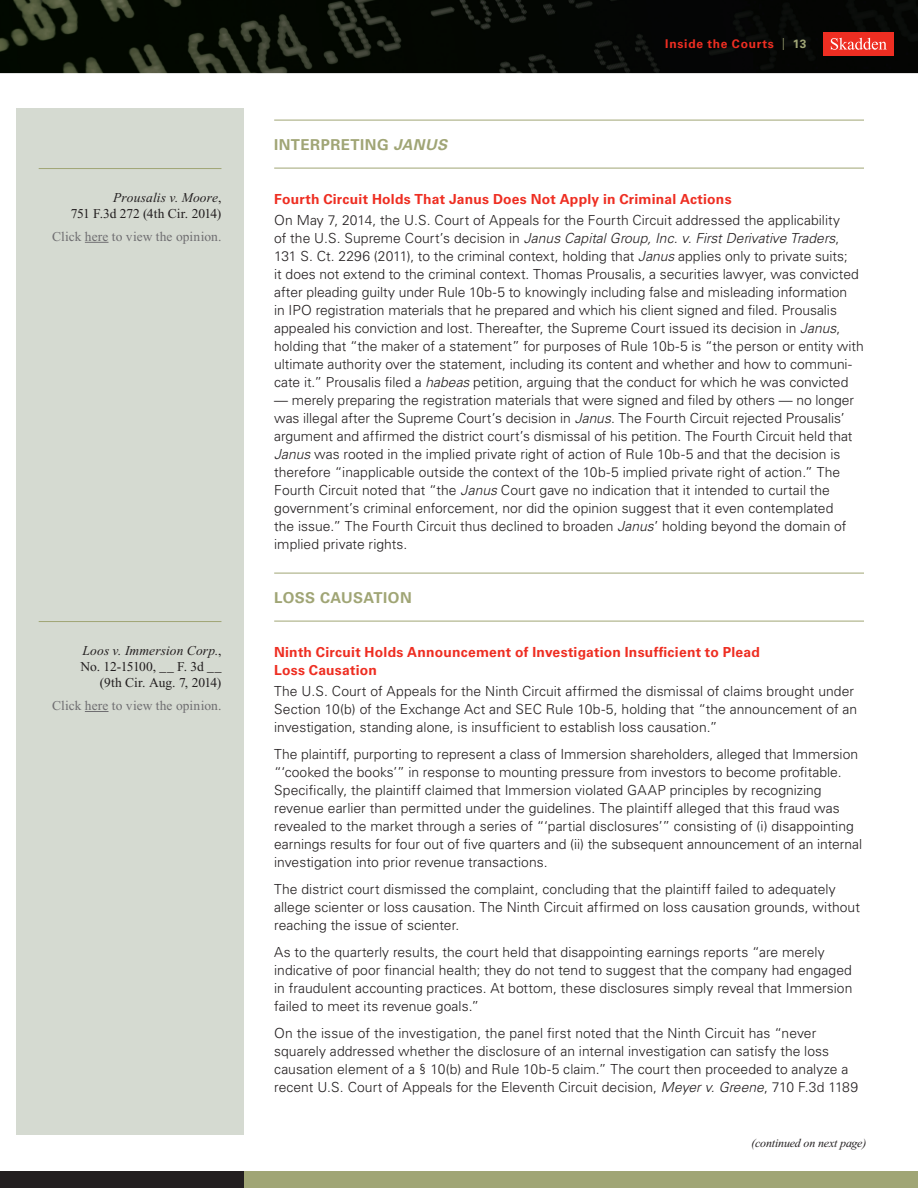
<style>
.page{position:relative;width:918px;height:1188px;background:#fff}
.page>*{position:absolute;margin:0;border:0;box-sizing:border-box;transform-origin:0 0}
.Category_Heading{font:700 15px "Univers LT Std";letter-spacing:.03em;color:#a0a575}
.Article_Body{font:300 13.8px/18px "Univers LT Std";color:#231f20}
.Article_Heading{font:700 13.8px/18px "Univers LT Std";letter-spacing:.015em;color:#ee2e22}
.t1{font:13.5px/16.2px "Times New Roman PS Std";letter-spacing:-.005em;color:#231f20;text-align:right}
.t2{font:13.5px "Times New Roman PS Std";letter-spacing:.005em;color:#6f6e71}
.t3{font:italic 12px "Times New Roman PS Std";letter-spacing:-.015em;color:#231f20}
.t4{font:700 12px "Univers LT Std";letter-spacing:.065em;color:#ee2e22}
.s1{font-style:italic}
.s2{font-weight:300;color:#a0a575}
.s3{color:#a0a575}
</style>
<div class="page">
<img style="left:0;top:0;width:918px;height:73px">
<div style="left:16px;top:108px;width:228px;height:1026px;background:#d5dad1"></div>
<div style="left:0;top:1172px;width:918px;height:16px;background:#a0a575"></div>
<div style="left:0;top:1172px;width:244px;height:16px;background:#231f20"></div>
<div style="left:824px;top:32px;width:70px;height:23px;background:#ee2e22"></div>
<svg style="left:831px;top:38px;width:56px;height:12px"></svg>
<hr style="left:274px;top:120px;width:590px;height:1px;background:#a0a575">
<hr style="left:274px;top:168px;width:590px;height:1px;background:#a0a575">
<hr style="left:274px;top:573px;width:590px;height:1px;background:#a0a575">
<hr style="left:274px;top:621px;width:590px;height:1px;background:#a0a575">
<hr style="left:39px;top:168px;width:182px;height:1px;background:#a0a575">
<svg style="left:85px;top:242px;width:24px;height:1px"></svg>
<hr style="left:39px;top:621px;width:182px;height:1px;background:#a0a575">
<svg style="left:85px;top:711px;width:24px;height:1px"></svg>
<p class="t1" style="left:71px;top:189px;width:152px"><span class="s1">Prousalis v. Moore</span>,<br>751 F.3d 272 (4th Cir. 2014)</p>
<p class="t2" style="left:52px;top:229px;width:171px">Click here to view the opinion.</p>
<p class="t1" style="left:81px;top:642px;width:142px"><span class="s1">Loos v. Immersion Corp.</span>,<br>No. 12-15100, __ F. 3d __ (9th Cir. Aug. 7, 2014)</p>
<p class="t2" style="left:52px;top:698px;width:171px">Click here to view the opinion.</p>
<p class="Category_Heading" style="left:274px;top:136px;width:174px">INTERPRETING <span class="s1">JANUS</span></p>
<p class="t4" style="left:665px;top:37px;width:143px">Inside the Courts <span class="s2">|</span> <span class="s3">13</span></p>
<p class="Article_Heading" style="left:274px;top:191px;width:459px">Fourth Circuit Holds That Janus Does Not Apply in Criminal Actions</p>
<p class="Article_Body" style="left:274px;top:211px;width:591px">On May 7, 2014, the U.S. Court of Appeals for the Fourth Circuit addressed the applicability<br>of the U.S. Supreme Court’s decision in <span class="s1">Janus Capital Group, Inc. v. First Derivative Traders</span>, 131 S. Ct. 2296 (2011), to the criminal context, holding that <span class="s1">Janus</span> applies only to private suits;<br>it does not extend to the criminal context. Thomas Prousalis, a securities lawyer, was convicted after pleading guilty under Rule 10b-5 to knowingly including false and misleading information<br>in IPO registration materials that he prepared and which his client signed and filed. Prousalis appealed his conviction and lost. Thereafter, the Supreme Court issued its decision in <span class="s1">Janus</span>, holding that “the maker of a statement” for purposes of Rule 10b-5 is “the person or entity with ultimate authority over the statement, including its content and whether and how to communi&shy;cate it.” Prousalis filed a <span class="s1">habeas</span> petition, arguing that the conduct for which he was convicted</p>
<p class="Article_Body" style="left:274px;top:391px;width:581px">— merely preparing the registration materials that were signed and filed by others — no longer was illegal after the Supreme Court’s decision in <span class="s1">Janus</span>. The Fourth Circuit rejected Prousalis’ argument and affirmed the district court’s dismissal of his petition. The Fourth Circuit held that <span class="s1">Janus</span> was rooted in the implied private right of action of Rule 10b-5 and that the decision is therefore “inapplicable outside the context of the 10b-5 implied private right of action.” The Fourth Circuit noted that “the <span class="s1">Janus</span> Court gave no indication that it intended to curtail the government’s criminal enforcement, nor did the opinion suggest that it even contemplated the issue.” The Fourth Circuit thus declined to broaden <span class="s1">Janus</span>’ holding beyond the domain of implied private rights.</p>
<p class="Category_Heading" style="left:274px;top:589px;width:139px">LOSS CAUSATION</p>
<p class="Article_Heading" style="left:274px;top:644px;width:487px">Ninth Circuit Holds Announcement of Investigation Insufficient to Plead<br>Loss Causation</p>
<p class="Article_Body" style="left:274px;top:682px;width:585px">The U.S. Court of Appeals for the Ninth Circuit affirmed the dismissal of claims brought under<br>Section 10(b) of the Exchange Act and SEC Rule 10b-5, holding that “the announcement of an investigation, standing alone, is insufficient to establish loss causation.”</p>
<p class="Article_Body" style="left:274px;top:745px;width:590px">The plaintiff, purporting to represent a class of Immersion shareholders, alleged that Immersion “‘cooked the books’” in response to mounting pressure from investors to become profitable.<br>Specifically, the plaintiff claimed that Immersion violated GAAP principles by recognizing revenue earlier than permitted under the guidelines. The plaintiff alleged that this fraud was revealed to the market through a series of “‘partial disclosures’” consisting of (i) disappointing earnings results for four out of five quarters and (ii) the subsequent announcement of an internal investigation into prior revenue transactions.</p>
<p class="Article_Body" style="left:274px;top:880px;width:587px">The district court dismissed the complaint, concluding that the plaintiff failed to adequately allege scienter or loss causation. The Ninth Circuit affirmed on loss causation grounds, without reaching the issue of scienter.</p>
<p class="Article_Body" style="left:274px;top:943px;width:580px">As to the quarterly results, the court held that disappointing earnings reports “are merely indicative of poor financial health; they do not tend to suggest that the company had engaged in fraudulent accounting practices. At bottom, these disclosures simply reveal that Immersion failed to meet its revenue goals.”</p>
<p class="Article_Body" style="left:274px;top:1024px;width:586px">On the issue of the investigation, the panel first noted that the Ninth Circuit has “never squarely addressed whether the disclosure of an internal investigation can satisfy the loss causation element of a § 10(b) and Rule 10b-5 claim.” The court then proceeded to analyze a recent U.S. Court of Appeals for the Eleventh Circuit decision, <span class="s1">Meyer v. Greene</span>, 710 F.3d 1189</p>
<p class="t3" style="left:751px;top:1137px;width:117px">(continued on next page)</p>
</div>
